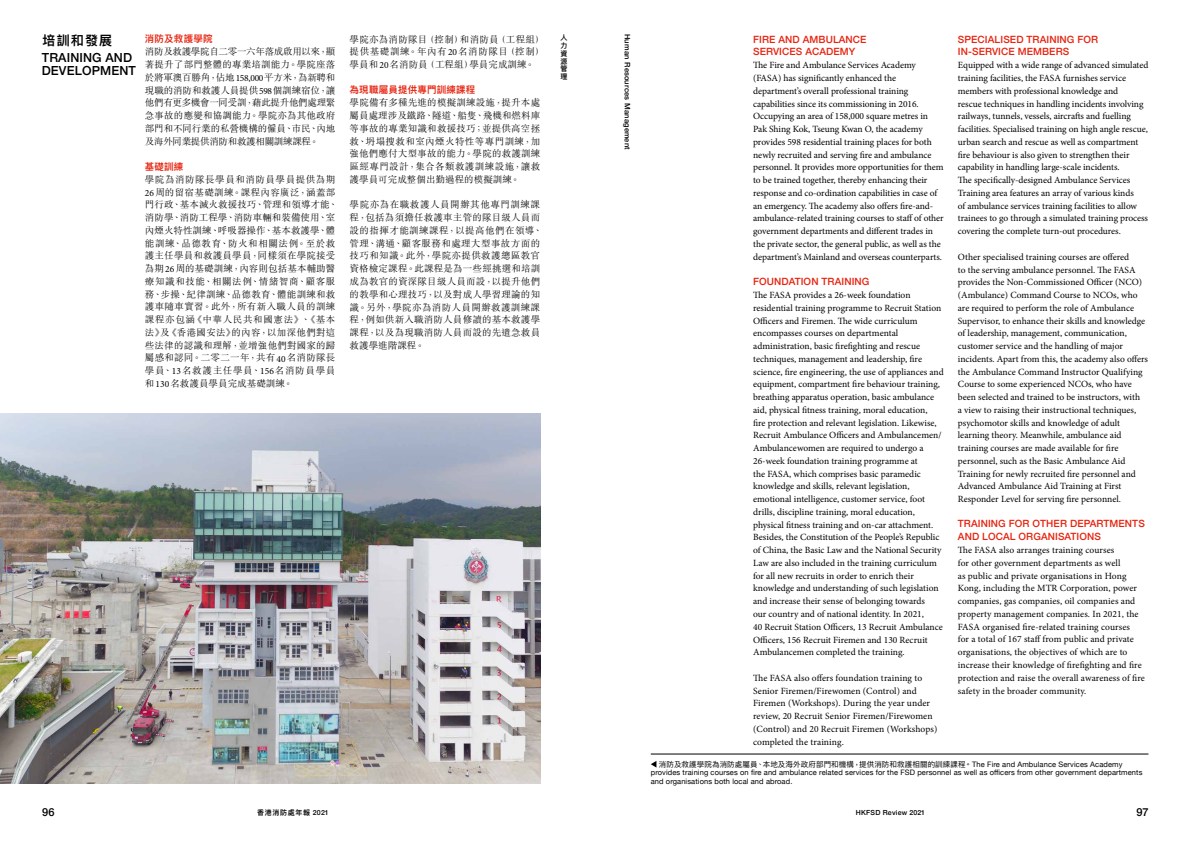
<style>
.page{position:relative;width:1191px;height:842px;background:#fff}
.page>*{position:absolute;margin:0;border:0;box-sizing:border-box;transform-origin:0 0}
.t1{font:600 13px "Ping Fang HK";letter-spacing:.09em;color:#000}
.t2{font:500 12.5px/13.6px "Helvetica Neue";letter-spacing:.01em;color:#000}
.t3{font:500 11px "Helvetica Neue";color:#000}
.t4{font:500 10px/12.8px "Helvetica Neue";letter-spacing:.01em;color:#e72410}
.t5{font:9.5px/12.8px "Minion Pro";color:#000}
.t6{font:300 9.5px/12.8px "M Sung HK";letter-spacing:.02em;color:#000;text-align:justify}
.t7{font:600 9.5px "Ping Fang HK";letter-spacing:.02em;color:#e72410}
.t8{font:7.5px/8.5px "Helvetica Neue";letter-spacing:.015em;color:#000}
.t9{font:7.5px "Ping Fang HK";letter-spacing:.015em;color:#000}
.t10{font:500 7.5px "Helvetica Neue";letter-spacing:.03em;color:#000}
.t11{font:600 7px/7.9px "Ping Fang HK";letter-spacing:.1em;color:#000;text-align:justify}
.t12{font:500 7px "Helvetica Neue";letter-spacing:.025em;color:#000}
.s1{font-family:"Minion Pro";font-weight:400}
.s2{font-family:"Helvetica Neue"}
.s3{font-family:"Helvetica Neue";font-weight:500}
</style>
<div class="page">
<img style="left:0;top:413px;width:540px;height:370px">
<svg style="left:651px;top:761px;width:5px;height:6px"></svg>
<hr style="left:651px;top:754px;width:497px;height:1px;background:#000">
<h1 class="t1" style="left:43px;top:33px;width:71px">培訓和發展</h1>
<h2 class="t2" style="left:42px;top:49px;width:96px">TRAINING AND<br>DEVELOPMENT</h2>
<p class="t7" style="left:145px;top:33px;width:69px">消防及救護學院</p>
<p class="t6" style="left:145px;top:45px;width:192px">消防及救護學院自二零一六年落成啟用以來，顯著提升了部門整體的專業培訓能力。學院座落於將軍澳百勝角，佔地<span class="s1">158,000</span>平方米，為新聘和現職的消防和救護人員提供<span class="s1">598</span>個訓練宿位，讓他們有更多機會一同受訓，藉此提升他們處理緊急事故的應變和協調能力。學院亦為其他政府部門和不同行業的私營機構的僱員、市民、內地及海外同業提供消防和救護相關訓練課程。</p>
<p class="t7" style="left:145px;top:161px;width:40px">基礎訓練</p>
<p class="t6" style="left:145px;top:172px;width:194px;text-align:left">學院為消防隊長學員和消防員學員提供為期<br><span class="s1">26</span>周的留宿基礎訓練。課程內容廣泛，涵蓋部門行政、基本滅火救援技巧、管理和領導才能、消防學、消防工程學、消防車輛和裝備使用、室內煙火特性訓練、呼吸器操作、基本救護學、體能訓練、品德教育、防火和相關法例。至於救護主任學員和救護員學員，同樣須在學院接受為期<span class="s1">26</span>周的基礎訓練，內容則包括基本輔助醫療知識和技能、相關法例、情緒智商、顧客服務、步操、紀律訓練、品德教育、體能訓練和救護車隨車實習。此外，所有新入職人員的訓練課程亦包涵《中華人民共和國憲法》、《基本法》及《香港國安法》的內容，以加深他們對這些法律的認識和理解，並增強他們對國家的歸屬感和認同。二零二一年，共有<span class="s1">40</span>名消防隊長學員、<span class="s1">13</span>名救護主任學員、<span class="s1">156</span>名消防員學員和<span class="s1">130</span>名救護員學員完成基礎訓練。</p>
<p class="t6" style="left:349px;top:32px;width:196px">學院亦為消防隊目（控制）和消防員（工程組）提供基礎訓練。年內有<span class="s1">20</span>名消防隊目（控制）學員和<span class="s1">20</span>名消防員（工程組）學員完成訓練。</p>
<p class="t7" style="left:349px;top:84px;width:127px">為現職屬員提供專門訓練課程</p>
<p class="t6" style="left:349px;top:96px;width:192px">學院備有多種先進的模擬訓練設施，提升本處屬員處理涉及鐵路、隧道、船隻、飛機和燃料庫等事故的專業知識和救援技巧；並提供高空拯救、坍塌搜救和室內煙火特性等專門訓練，加強他們應付大型事故的能力。學院的救護訓練區經專門設計，集合各類救護訓練設施，讓救護學員可完成整個出勤過程的模擬訓練。</p>
<p class="t6" style="left:349px;top:198px;width:194px;text-align:left">學院亦為在職救護人員開辦其他專門訓練課程，包括為須擔任救護車主管的隊目級人員而設的指揮才能訓練課程，以提高他們在領導、管理、溝通、顧客服務和處理大型事故方面的技巧和知識。此外，學院亦提供救護總區教官資格檢定課程。此課程是為一些經挑選和培訓成為教官的資深隊目級人員而設，以提升他們的教學和心理技巧，以及對成人學習理論的知識。另外，學院亦為消防人員開辦救護訓練課程，例如供新入職消防人員修讀的基本救護學課程，以及為現職消防人員而設的先遣急救員救護學進階課程。</p>
<p class="t11" style="left:560px;top:33px;width:8px">人力資源管理</p>
<p class="t10" style="left:633px;top:34px;width:118px;rotate:90deg">Human Resources Management</p>
<p class="t4" style="left:753px;top:32px;width:115px">FIRE AND AMBULANCE<br>SERVICES ACADEMY</p>
<p class="t5" style="left:753px;top:59px;width:192px">The Fire and Ambulance Services Academy (FASA) has significantly enhanced the department’s overall professional training capabilities since its commissioning in 2016.<br>Occupying an area of 158,000 square metres in Pak Shing Kok, Tseung Kwan O, the academy provides 598 residential training places for both newly recruited and serving fire and ambulance personnel. It provides more opportunities for them to be trained together, thereby enhancing their response and co-ordination capabilities in case of an emergency. The academy also offers fire-and&shy;ambulance-related training courses to staff of other government departments and different trades in the private sector, the general public, as well as the department’s Mainland and overseas counterparts.</p>
<p class="t4" style="left:753px;top:274px;width:118px">FOUNDATION TRAINING</p>
<p class="t5" style="left:753px;top:289px;width:192px">The FASA provides a 26-week foundation residential training programme to Recruit Station Officers and Firemen. The wide curriculum encompasses courses on departmental administration, basic firefighting and rescue techniques, management and leadership, fire science, fire engineering, the use of appliances and equipment, compartment fire behaviour training, breathing apparatus operation, basic ambulance aid, physical fitness training, moral education,<br>fire protection and relevant legislation. Likewise, Recruit Ambulance Officers and Ambulancemen/ Ambulancewomen are required to undergo a 26-week foundation training programme at<br>the FASA, which comprises basic paramedic knowledge and skills, relevant legislation, emotional intelligence, customer service, foot drills, discipline training, moral education, physical fitness training and on-car attachment.<br>Besides, the Constitution of the People’s Republic of China, the Basic Law and the National Security Law are also included in the training curriculum for all new recruits in order to enrich their knowledge and understanding of such legislation and increase their sense of belonging towards<br>our country and of national identity. In 2021,<br>40 Recruit Station Officers, 13 Recruit Ambulance Officers, 156 Recruit Firemen and 130 Recruit Ambulancemen completed the training.</p>
<p class="t5" style="left:753px;top:671px;width:186px">The FASA also offers foundation training to Senior Firemen/Firewomen (Control) and Firemen (Workshops). During the year under review, 20 Recruit Senior Firemen/Firewomen (Control) and 20 Recruit Firemen (Workshops) completed the training.</p>
<p class="t4" style="left:958px;top:32px;width:142px">SPECIALISED TRAINING FOR<br>IN-SERVICE MEMBERS</p>
<p class="t5" style="left:958px;top:59px;width:192px">Equipped with a wide range of advanced simulated training facilities, the FASA furnishes service members with professional knowledge and<br>rescue techniques in handling incidents involving railways, tunnels, vessels, aircrafts and fuelling facilities. Specialised training on high angle rescue, urban search and rescue as well as compartment fire behaviour is also given to strengthen their capability in handling large-scale incidents.<br>The specifically-designed Ambulance Services Training area features an array of various kinds<br>of ambulance services training facilities to allow trainees to go through a simulated training process covering the complete turn-out procedures.</p>
<p class="t5" style="left:958px;top:250px;width:192px">Other specialised training courses are offered<br>to the serving ambulance personnel. The FASA provides the Non-Commissioned Officer (NCO) (Ambulance) Command Course to NCOs, who are required to perform the role of Ambulance Supervisor, to enhance their skills and knowledge of leadership, management, communication, customer service and the handling of major incidents. Apart from this, the academy also offers the Ambulance Command Instructor Qualifying Course to some experienced NCOs, who have been selected and trained to be instructors, with<br>a view to raising their instructional techniques, psychomotor skills and knowledge of adult learning theory. Meanwhile, ambulance aid training courses are made available for fire personnel, such as the Basic Ambulance Aid Training for newly recruited fire personnel and Advanced Ambulance Aid Training at First Responder Level for serving fire personnel.</p>
<p class="t4" style="left:958px;top:517px;width:188px">TRAINING FOR OTHER DEPARTMENTS<br>AND LOCAL ORGANISATIONS</p>
<p class="t5" style="left:958px;top:544px;width:188px">The FASA also arranges training courses<br>for other government departments as well<br>as public and private organisations in Hong Kong, including the MTR Corporation, power companies, gas companies, oil companies and property management companies. In 2021, the FASA organised fire-related training courses<br>for a total of 167 staff from public and private organisations, the objectives of which are to increase their knowledge of firefighting and fire protection and raise the overall awareness of fire safety in the broader community.</p>
<p class="t9" style="left:659px;top:759px;width:465px">消防及救護學院為消防處屬員、本地及海外政府部門和機構，提供消防和救護相關的訓練課程。<span class="s2">The Fire and Ambulance Services Academy</span></p>
<p class="t8" style="left:651px;top:768px;width:493px">provides training courses on fire and ambulance related services for the FSD personnel as well as officers from other government departments and organisations both local and abroad.</p>
<p class="t3" style="left:42px;top:803px;width:14px">96</p>
<p class="t11" style="left:257px;top:808px;width:73px">香港消防處年報 <span class="s3">2021</span></p>
<p class="t12" style="left:855px;top:807px;width:71px">HKFSD Review 2021</p>
<p class="t3" style="left:1136px;top:803px;width:14px">97</p>
</div>
